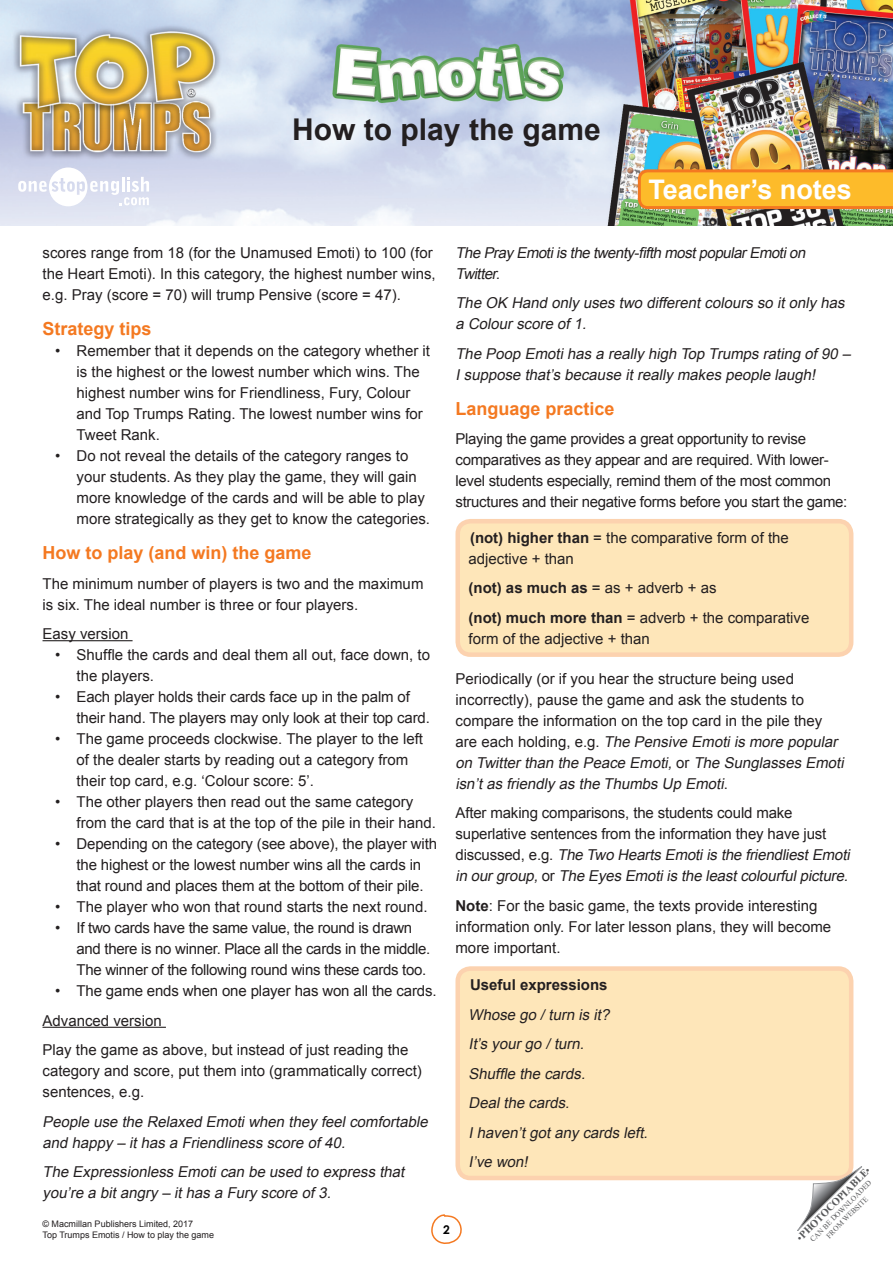
<style>
.page{position:relative;width:893px;height:1263px;background:#fff}
.page>*{position:absolute;margin:0;border:0;box-sizing:border-box;transform-origin:0 0}
.t1{font:700 30px "Arial";color:#231f20}
.t2{font:700 27px "Arial";color:#fff}
.Heading_1{font:700 18px "Arial";color:#f47921}
.copy{font:15px/21px "Arial";color:#231f20}
.copy-2{font:italic 15px/29.5px "Arial";color:#231f20}
.copy-3{font:15px/21px "Arial";letter-spacing:-.02em;color:#231f20}
.t3{font:700 12px "Century Gothic";color:#000001}
.t4{font:700 10.5px "Times New Roman";color:#57585a}
.t5{font:9px/10.8px "Arial";color:#231f20}
.t6{font:7.5px/9px "Times New Roman";color:#57585a;text-align:center}
.s1{font-weight:700}
.s2{font-style:italic}
.s3{font-weight:700;font-style:normal}
.s4{font-weight:400}
</style>
<div class="page">
<img style="left:0;top:0;width:893px;height:225px">
<svg style="left:638px;top:169px;width:255px;height:40px"></svg>
<svg style="left:18px;top:167px;width:131px;height:39px"></svg>
<svg style="left:431px;top:1214px;width:31px;height:30px"></svg>
<hr style="left:43px;top:640px;width:90px;height:1px;background:#231f20">
<hr style="left:43px;top:1027px;width:123px;height:1px;background:#231f20">
<div style="left:458px;top:521px;width:393px;height:134px;background:#fee6b9;border-radius:13px"></div>
<div style="left:455px;top:519px;width:398px;height:138px;border:4px solid #fcd2af;border-radius:13px"></div>
<div style="left:458px;top:968px;width:393px;height:210px;background:#fee6b9;border-radius:13px"></div>
<div style="left:455px;top:966px;width:398px;height:214px;border:4px solid #fcd2af;border-radius:13px"></div>
<svg style="left:797px;top:1166px;width:65px;height:65px"></svg>
<h1 class="t1" style="left:292px;top:110px;width:310px">How to play the game</h1>
<h2 class="t2" style="left:648px;top:172px;width:205px">Teacher’s notes</h2>
<p class="copy" style="left:43px;top:242px;width:395px">scores range from 18 (for the Unamused Emoti) to 100 (for the Heart Emoti). In this category, the highest number wins, e.g. Pray (score = 70) will trump Pensive (score = 47).</p>
<p class="Heading_1" style="left:43px;top:316px;width:111px">Strategy tips</p>
<p class="copy" style="left:77px;top:340px;width:355px;text-indent:-21px">• Remember that it depends on the category whether it is the highest or the lowest number which wins. The highest number wins for Friendliness, Fury, Colour and Top Trumps Rating. The lowest number wins for Tweet Rank.</p>
<p class="copy" style="left:77px;top:445px;width:355px;text-indent:-21px">• Do not reveal the details of the category ranges to your students. As they play the game, they will gain more knowledge of the cards and will be able to play more strategically as they get to know the categories.</p>
<p class="Heading_1" style="left:43px;top:541px;width:271px">How to play (and win) the game</p>
<p class="copy" style="left:43px;top:573px;width:382px">The minimum number of players is two and the maximum is six. The ideal number is three or four players.</p>
<p class="copy" style="left:43px;top:623px;width:87px">Easy version</p>
<p class="copy" style="left:77px;top:644px;width:355px;text-indent:-21px">• Shuffle the cards and deal them all out, face down, to the players.</p>
<p class="copy" style="left:77px;top:686px;width:355px;text-indent:-21px">• Each player holds their cards face up in the palm of their hand. The players may only look at their top card.</p>
<p class="copy" style="left:77px;top:728px;width:348px;text-indent:-21px">• The game proceeds clockwise. The player to the left of the dealer starts by reading out a category from their top card, e.g. ‘Colour score: 5’.</p>
<p class="copy" style="left:77px;top:791px;width:361px;text-indent:-21px">• The other players then read out the same category from the card that is at the top of the pile in their hand.</p>
<p class="copy" style="left:55px;top:833px;width:383px;text-align:center">• Depending on the category (see above), the player with the highest or the lowest number wins all the cards in<br>that round and places them at the bottom of their pile.</p>
<p class="copy" style="left:55px;top:896px;width:374px">• The player who won that round starts the next round.</p>
<p class="copy-3" style="left:77px;top:917px;width:355px;text-indent:-21px">• If two cards have the same value, the round is drawn and there is no winner. Place all the cards in the middle.<br>The winner of the following round wins these cards too.</p>
<p class="copy" style="left:55px;top:980px;width:383px">• The game ends when one player has won all the cards.</p>
<p class="copy" style="left:43px;top:1010px;width:121px">Advanced version</p>
<p class="copy" style="left:43px;top:1039px;width:381px">Play the game as above, but instead of just reading the category and score, put them into (grammatically correct) sentences, e.g.</p>
<p class="copy-2" style="left:43px;top:1111px;width:390px;line-height:21px">People use the Relaxed Emotiwhen they feelcomfortable and happy – ithas a Friendliness score of40.</p>
<p class="copy-2" style="left:43px;top:1161px;width:367px;line-height:21px">The Expressionless Emotican be used to express that you’re a bitangry – ithas a Fury score of3.</p>
<p class="copy-2" style="left:455px;top:242px;width:355px;line-height:21px">The PrayEmotiisthe twenty-fifth mostpopularEmotion<br>Twitter.</p>
<p class="copy-2" style="left:455px;top:292px;width:394px;line-height:21px">The OK Hand only uses two differentcolours so itonly has a Colourscore of1.</p>
<p class="copy-2" style="left:455px;top:343px;width:400px;line-height:21px">The Poop Emotihas a really high Top Trumps rating of90 –<br>Isuppose that’s because itreally makes people laugh!</p>
<p class="Heading_1" style="left:455px;top:396px;width:161px">Language practice</p>
<p class="copy-3" style="left:455px;top:429px;width:393px">Playing the game provides a great opportunity to revise comparatives as they appear and are required. With lower&shy;level students especially, remind them of the most common structures and their negative forms before you start the game:</p>
<p class="copy" style="left:468px;top:527px;width:322px"><span class="s1">(not) higher than</span> = the comparative form of the adjective + than</p>
<p class="copy" style="left:468px;top:573px;width:342px;line-height:29.5px"><span class="s1">(not) as much as</span> = as + adverb + as<br><span class="s1">(not) much more than</span> = adverb + the comparative</p>
<p class="copy" style="left:468px;top:628px;width:183px">form of the adjective + than</p>
<p class="copy" style="left:455px;top:668px;width:393px">Periodically (or if you hear the structure being used incorrectly), pause the game and ask the students to compare the information on the top card in the pile they<br>a re e a c h h o l d i n g , e . g . <span class="s2">The Pensive Emotiis more popular on Twitterthan the Peace Emoti,</span>o r <span class="s2">The Sunglasses Emoti isn’tas friendly as the Thumbs Up Emoti</span>.</p>
<p class="copy" style="left:455px;top:803px;width:399px">After making comparisons, the students could make superlative sentences from the information they have just<br>d i s c u s s e d , e . g . <span class="s2">The Two Hearts Emotiis the friendliestEmoti in ourgroup,</span>o r <span class="s2">The Eyes Emotiis the leastcolourfulpicture.</span></p>
<p class="copy" style="left:455px;top:895px;width:377px"><span class="s1">Note</span>: For the basic game, the texts provide interesting information only. For later lesson plans, they will become more important.</p>
<p class="copy-2" style="left:468px;top:970px;width:184px"><span class="s3">Useful expressions<br></span>Whose go /turn is it?<br>It’s yourgo /turn.<br>Shuffle the cards.<br>Dealthe cards.<br>Ihaven’tgotany cards left.<br>I’ve won!</p>
<p class="t4" style="left:793px;top:1234px;width:101px;rotate:-45deg"><span class="s4">•</span>PHOTOCOPIABLE<span class="s4">•</span></p>
<p class="t6" style="left:808px;top:1237px;width:85px;rotate:-45deg">CAN BE DOWNLOADED<br>FROM WEBSITE</p>
<p class="t5" style="left:43px;top:1218px;width:173px">© Macmillan Publishers Limited, 2017<br>Top Trumps Emotis / How to play the game</p>
<p class="t3" style="left:443px;top:1220px;width:8px">2</p>
</div>
